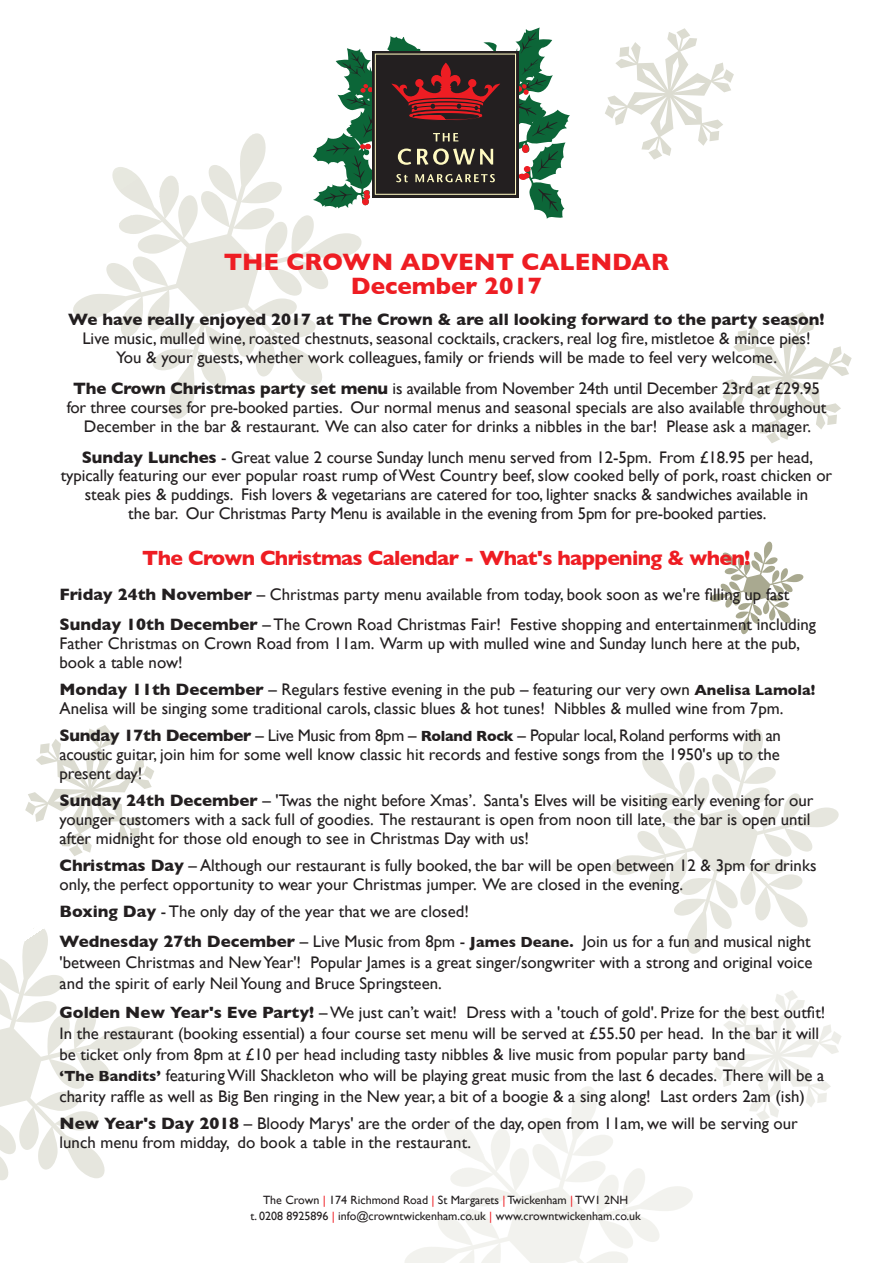
<style>
.page{position:relative;width:893px;height:1263px;background:#fff}
.page>*{position:absolute;margin:0;border:0;box-sizing:border-box;transform-origin:0 0}
.CM7{font:700 24.15px "Gill Sans";color:#ee1d23}
.CM7-2{font:700 21px "Gill Sans";letter-spacing:-.03em;color:#ee1d23}
.CM7-3{font:16.8px/18.9px "Gill Sans";color:#231f20}
.CM7-4{font:16.65px/21px "Gill Sans";color:#231f20}
.BODY2{font:12px "Gill Sans";color:#231f20}
.s1{font-weight:700}
.s2{font-weight:700;font-size:15px}
.s3{font-size:16.8px}
.s4{color:#ee1d23}
</style>
<div class="page">
<svg style="left:313px;top:28px;width:257px;height:191px"></svg>
<svg style="left:605px;top:28px;width:129px;height:132px"></svg>
<svg style="left:709px;top:547px;width:82px;height:88px"></svg>
<svg style="left:73px;top:151px;width:178px;height:268px"></svg>
<svg style="left:611px;top:743px;width:140px;height:211px"></svg>
<svg style="left:713px;top:990px;width:129px;height:131px"></svg>
<svg style="left:405px;top:1104px;width:177px;height:159px"></svg>
<svg style="left:25px;top:725px;width:129px;height:131px"></svg>
<svg style="left:723px;top:312px;width:129px;height:131px"></svg>
<svg style="left:0;top:928px;width:144px;height:252px"></svg>
<p class="CM7" style="left:224px;top:242px;width:447px">THE CROWN ADVENT CALENDAR</p>
<p class="CM7" style="left:351px;top:267px;width:193px">December 2017</p>
<p class="CM7-3" style="left:68px;top:310px;width:758px;text-align:center"><span class="s1">We have really enjoyed 2017 at The Crown &amp; are all looking forward to the party season!<br></span>Live music, mulled wine, roasted chestnuts, seasonal cocktails, crackers, real log fire, mistletoe &amp; mince pies!<br>You &amp; your guests, whether work colleagues, family or friends will be made to feel very welcome.</p>
<p class="CM7-3" style="left:67px;top:379px;width:761px;text-align:center"><span class="s1">The Crown Christmas party set menu</span> is available from November 24th until December 23rd at £29.95 for three courses for pre-booked parties. Our normal menus and seasonal specials are also available throughout<br>December in the bar &amp; restaurant. We can also cater for drinks a nibbles in the bar! Please ask a manager.</p>
<p class="CM7-3" style="left:61px;top:447px;width:773px;text-align:center"><span class="s1">Sunday Lunches</span> - Great value 2 course Sunday lunch menu served from 12-5pm. From £18.95 per head, typically featuring our ever popular roast rump of West Country beef, slow cooked belly of pork, roast chicken or steak pies &amp; puddings. Fish lovers &amp; vegetarians are catered for too, lighter snacks &amp; sandwiches available in<br>the bar. Our Christmas Party Menu is available in the evening from 5pm for pre-booked parties.</p>
<p class="CM7-2" style="left:142px;top:542px;width:610px">The Crown Christmas Calendar - What's happening &amp; when!</p>
<p class="CM7-3" style="left:60px;top:580px;width:758px;line-height:29.4px"><span class="s1">Friday 24th November</span> – Christmas party menu available from today, book soon as we're filling up fast<br><span class="s1">Sunday 10th December</span> – The Crown Road Christmas Fair! Festive shopping and entertainment including</p>
<p class="CM7-3" style="left:60px;top:633px;width:742px">Father Christmas on Crown Road from 11am. Warm up with mulled wine and Sunday lunch here at the pub, book a table now!</p>
<p class="CM7-3" style="left:60px;top:679px;width:757px"><span class="s1">Monday 11th December</span> – Regulars festive evening in the pub – featuring our very own <span class="s2">Anelisa Lamola!<br></span>Anelisa will be singing some traditional carols, classic blues &amp; hot tunes! Nibbles &amp; mulled wine from 7pm.</p>
<p class="CM7-3" style="left:60px;top:726px;width:723px;text-align:justify"><span class="s1">Sunday 17th December</span> – Live Music from 8pm – <span class="s2">Roland Rock</span> – Popular local, Roland performs with an acoustic guitar, join him for some well know classic hit records and festive songs from the 1950's up to the present day!</p>
<p class="CM7-3" style="left:60px;top:791px;width:755px"><span class="s1">Sunday 24th December</span> – 'Twas the night before Xmas’. Santa's Elves will be visiting early evening for our younger customers with a sack full of goodies. The restaurant is open from noon till late, the bar is open until after midnight for those old enough to see in Christmas Day with us!</p>
<p class="CM7-3" style="left:60px;top:856px;width:758px"><span class="s1">Christmas Day</span> – Although our restaurant is fully booked, the bar will be open between 12 &amp; 3pm for drinks only, the perfect opportunity to wear your Christmas jumper. We are closed in the evening.</p>
<p class="CM7-3" style="left:60px;top:902px;width:411px"><span class="s1">Boxing Day</span> - The only day of the year that we are closed!</p>
<p class="CM7-3" style="left:60px;top:930px;width:754px;line-height:21px;text-align:justify"><span class="s1">Wednesday 27th December</span> – Live Music from 8pm - <span class="s2">James Deane.</span> Join us for a fun and musical night 'between Christmas and New Year'! Popular James is a great singer/songwriter with a strong and original voice and the spirit of early Neil Young and Bruce Springsteen.</p>
<p class="CM7-4" style="left:60px;top:1001px;width:767px"><span class="s1">Golden New Year's Eve Party!</span> – We just can’t wait! Dress with a 'touch of gold'. Prize for the best outfit!<br>In the restaurant (booking essential) a four course set menu will be served at £55.50 per head. In the bar it will be ticket only from 8pm at £10 per head including tasty nibbles <span class="s3">&amp; live music from popular party band</span></p>
<p class="CM7-3" style="left:60px;top:1064px;width:766px;line-height:21px"><span class="s2">‘The Bandits’</span> featuring Will Shackleton who will be playing great music from the last 6 decades. There will be a charity raffle as well as Big Ben ringing in the New year, a bit of a boogie &amp; a sing along! Last orders 2am (ish)</p>
<p class="CM7-3" style="left:60px;top:1114px;width:740px"><span class="s1">New Year's Day 2018</span> – Bloody Marys' are the order of the day, open from 11am, we will be serving our lunch menu from midday, do book a table in the restaurant.</p>
<p class="BODY2" style="left:263px;top:1193px;width:367px">The Crown <span class="s4">|</span> 174 Richmond Road <span class="s4">|</span> St Margarets <span class="s4">|</span> Twickenham <span class="s4">|</span> TW1 2NH</p>
<p class="BODY2" style="left:250px;top:1209px;width:392px">t. 0208 8925896 <span class="s4">|</span> info@crowntwickenham.co.uk <span class="s4">|</span> www.crowntwickenham.co.uk</p>
</div>
